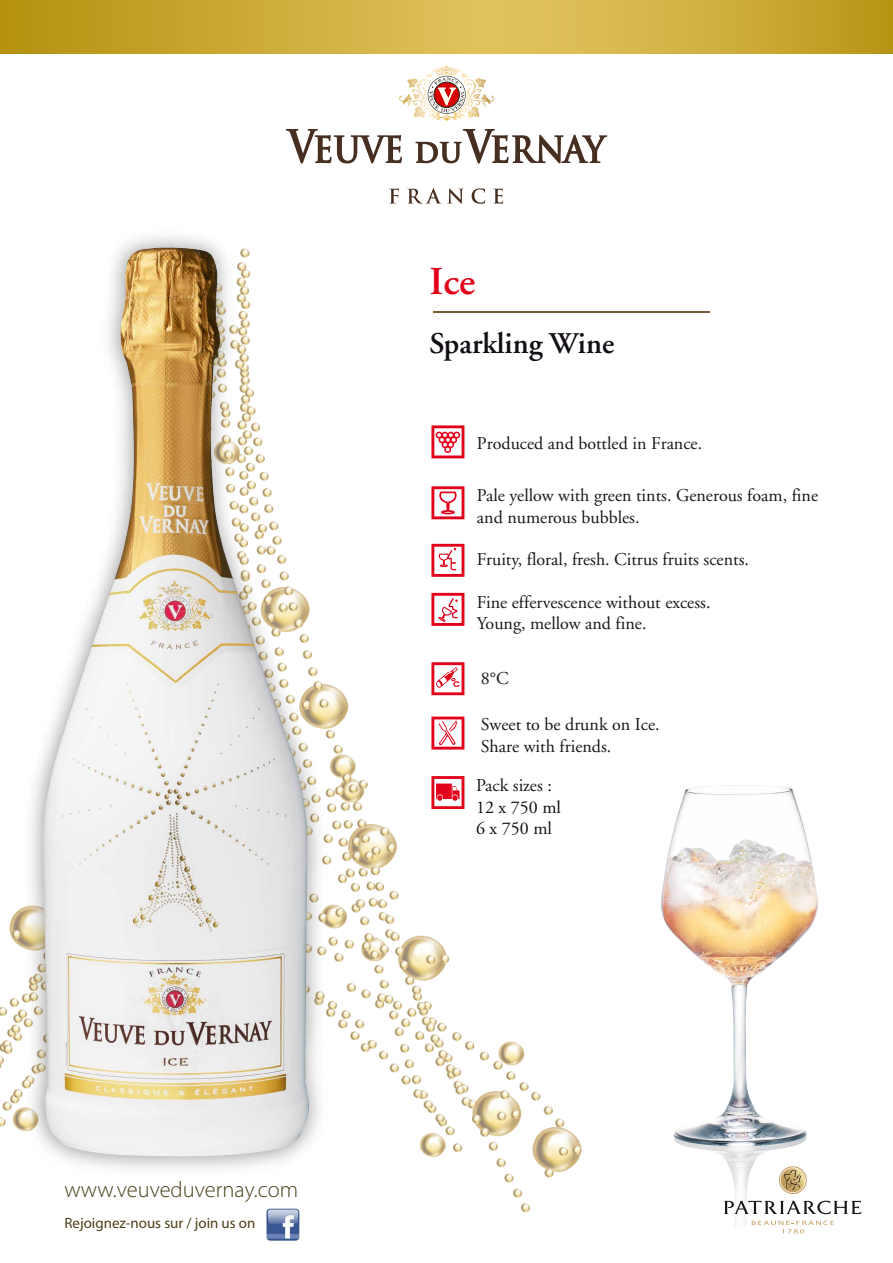
<style>
.page{position:relative;width:893px;height:1263px;background:#fff}
.page>*{position:absolute;margin:0;border:0;box-sizing:border-box;transform-origin:0 0}
.t1{font:600 39.45px "Adobe Garamond";color:#e2001a}
.t2{font:600 30px "Adobe Garamond";color:#130e15}
.t3{font:300 22.5px "Myriad Pro";color:#4c4019}
.t4{font:18px/21.6px "Adobe Garamond";color:#1a171b}
.t5{font:18px/21.6px "Adobe Garamond";color:#130e15}
.t6{font:15px "Myriad Pro";color:#4c4019}
</style>
<div class="page">
<img style="left:391px;top:312px;width:296px;height:901px">
<img style="left:564px;top:691px;width:264px;height:535px">
<svg style="left:0;top:0;width:893px;height:53px;background:#cdac3a"></svg>
<svg style="left:391px;top:188px;width:8px;height:15px"></svg>
<svg style="left:407px;top:188px;width:33px;height:15px"></svg>
<svg style="left:447px;top:188px;width:17px;height:16px"></svg>
<svg style="left:471px;top:188px;width:14px;height:16px"></svg>
<svg style="left:493px;top:188px;width:10px;height:16px"></svg>
<svg style="left:286px;top:129px;width:321px;height:35px"></svg>
<svg style="left:399px;top:64px;width:95px;height:57px"></svg>
<img style="left:266px;top:1234px;width:34px;height:7px">
<svg style="left:431px;top:716px;width:33px;height:33px"></svg>
<svg style="left:431px;top:662px;width:33px;height:33px"></svg>
<svg style="left:431px;top:776px;width:33px;height:33px"></svg>
<svg style="left:431px;top:425px;width:33px;height:33px"></svg>
<svg style="left:431px;top:486px;width:33px;height:33px"></svg>
<svg style="left:431px;top:544px;width:33px;height:33px"></svg>
<svg style="left:431px;top:593px;width:33px;height:33px"></svg>
<svg style="left:724px;top:1200px;width:138px;height:14px"></svg>
<svg style="left:779px;top:1166px;width:28px;height:28px"></svg>
<svg style="left:752px;top:1220px;width:82px;height:13px"></svg>
<hr style="left:433px;top:311px;width:277px;height:1px;background:#755a32">
<img style="left:0;top:188px;width:391px;height:1046px">
<img style="left:42px;top:247px;width:269px;height:909px">
<h1 class="t1" style="left:429px;top:260px;width:47px">Ice</h1>
<h2 class="t2" style="left:429px;top:327px;width:186px">Sparkling Wine</h2>
<p class="t4" style="left:477px;top:433px;width:227px">Produced and bottled in France.</p>
<p class="t4" style="left:477px;top:485px;width:343px">Pale yellow with green tints. Generous foam, fine and numerous bubbles.</p>
<p class="t4" style="left:477px;top:549px;width:273px">Fruity, floral, fresh. Citrus fruits scents.</p>
<p class="t4" style="left:477px;top:592px;width:235px">Fine effervescence without excess.<br>Young, mellow and fine.</p>
<p class="t4" style="left:481px;top:668px;width:29px">8°C</p>
<p class="t4" style="left:481px;top:714px;width:180px">Sweet to be drunk on Ice.<br>Share with friends.</p>
<p class="t4" style="left:476px;top:775px;width:77px">Pack sizes :</p>
<p class="t5" style="left:476px;top:796px;width:86px">12 x 750 ml<br>6 x 750 ml</p>
<p class="t3" style="left:65px;top:1176px;width:235px">www.veuveduvernay.com</p>
<p class="t6" style="left:65px;top:1214px;width:192px">Rejoignez-nous sur / join us on</p>
</div>
